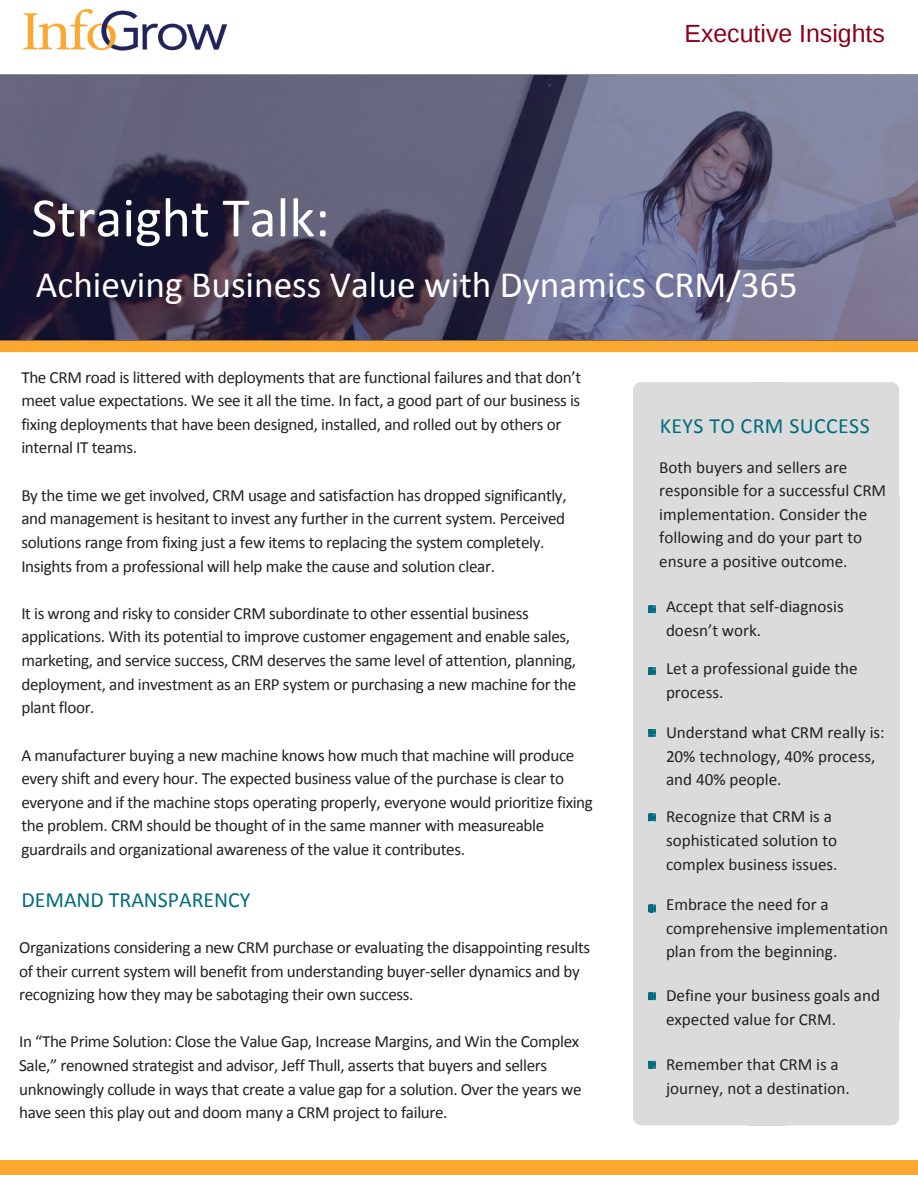
<style>
.page{position:relative;width:918px;height:1188px;background:#fff}
.page>*{position:absolute;margin:0;border:0;box-sizing:border-box;transform-origin:0 0}
.t1{font:55.95px "Calibri";color:#fff}
.t2{font:37.35px "Calibri";color:#fff}
.t3{font:24.9px "Liberation Sans";color:#8c001a}
.t4{font:21.75px "Calibri";color:#006d7e}
.t5{font:21.75px "Calibri";letter-spacing:.02em;color:#006d7e}
.t6{font:17.1px/23.7px "Calibri";letter-spacing:-.02em;color:#222}
.t7{font:17.1px/23.7px "Calibri";color:#222}
</style>
<div class="page">
<div style="left:0;top:341px;width:918px;height:11px;background:#fba831"></div>
<div style="left:0;top:1160px;width:918px;height:14px;background:#fba831"></div>
<svg style="left:0;top:74px;width:918px;height:267px;background:#5a5873"></svg>
<div style="left:633px;top:382px;width:114px;height:115px;background:#dbdbdb"></div>
<div style="left:747px;top:382px;width:38px;height:117px;background:#dbdbdb"></div>
<div style="left:785px;top:382px;width:114px;height:115px;background:#dbdbdb"></div>
<div style="left:633px;top:497px;width:116px;height:521px;background:#dbdbdb"></div>
<div style="left:747px;top:497px;width:38px;height:521px;background:#dbdbdb"></div>
<div style="left:784px;top:497px;width:115px;height:521px;background:#dbdbdb"></div>
<div style="left:747px;top:1010px;width:38px;height:115px;background:#dbdbdb"></div>
<div style="left:785px;top:1018px;width:114px;height:107px;background:#dbdbdb"></div>
<svg style="left:648px;top:605px;width:8px;height:8px"></svg>
<svg style="left:648px;top:667px;width:8px;height:8px"></svg>
<svg style="left:648px;top:729px;width:8px;height:8px"></svg>
<svg style="left:648px;top:813px;width:8px;height:8px"></svg>
<svg style="left:648px;top:905px;width:8px;height:7px"></svg>
<svg style="left:648px;top:992px;width:8px;height:8px"></svg>
<div style="left:633px;top:1018px;width:114px;height:107px;background:#dbdbdb"></div>
<img style="left:23px;top:9px;width:205px;height:42px">
<h1 class="t1" style="left:31px;top:194px;width:300px">Straight Talk:</h1>
<h3 class="t3" style="left:684px;top:19px;width:202px">Executive Insights</h3>
<h2 class="t2" style="left:36px;top:269px;width:763px">Achieving Business Value with Dynamics CRM/365</h2>
<p class="t6" style="left:21px;top:366px;width:561px">The CRM road is littered with deployments that are functional failures and that don’t meet value expectations. We see it all the time. In fact, a good part of our business is fixing deployments that have been designed, installed, and rolled out by others or internal IT teams.</p>
<p class="t6" style="left:21px;top:484px;width:547px">By the time we get involved, CRM usage and satisfaction has dropped significantly, and management is hesitant to invest any further in the current system. Perceived solutions range from fixing just a few items to replacing the system completely.<br>Insights from a professional will help make the cause and solution clear.</p>
<p class="t6" style="left:21px;top:603px;width:557px">It is wrong and risky to consider CRM subordinate to other essential business applications. With its potential to improve customer engagement and enable sales, marketing, and service success, CRM deserves the same level of attention, planning, deployment, and investment as an ERP system or purchasing a new machine for the plant floor.</p>
<p class="t6" style="left:21px;top:744px;width:573px">A manufacturer buying a new machine knows how much that machine will produce every shift and every hour. The expected business value of the purchase is clear to everyone and if the machine stops operating properly, everyone would prioritize fixing the problem. CRM should be thought of in the same manner with measureable guardrails and organizational awareness of the value it contributes.</p>
<p class="t4" style="left:21px;top:890px;width:231px">DEMAND TRANSPARENCY</p>
<p class="t6" style="left:19px;top:937px;width:573px">Organizations considering a new CRM purchase or evaluating the disappointing results of their current system will benefit from understanding buyer-seller dynamics and by recognizing how they may be sabotaging their own success.</p>
<p class="t6" style="left:19px;top:1031px;width:564px">In “The Prime Solution: Close the Value Gap, Increase Margins, and Win the Complex Sale,” renowned strategist and advisor, Jeff Thull, asserts that buyers and sellers unknowingly collude in ways that create a value gap for a solution. Over the years we have seen this play out and doom many a CRM project to failure.</p>
<p class="t5" style="left:660px;top:417px;width:211px">KEYS TO CRM SUCCESS</p>
<p class="t7" style="left:659px;top:456px;width:228px">Both buyers and sellers are responsible for a successful CRM implementation. Consider the following and do your part to ensure a positive outcome.</p>
<p class="t7" style="left:666px;top:596px;width:179px">Accept that self-diagnosis doesn’t work.</p>
<p class="t7" style="left:666px;top:658px;width:193px">Let a professional guide the process.</p>
<p class="t7" style="left:666px;top:722px;width:220px">Understand what CRM really is:<br>20% technology, 40% process, and 40% people.</p>
<p class="t7" style="left:666px;top:806px;width:173px">Recognize that CRM is a sophisticated solution to complex business issues.</p>
<p class="t7" style="left:666px;top:894px;width:224px">Embrace the need for a comprehensive implementation plan from the beginning.</p>
<p class="t7" style="left:666px;top:985px;width:216px">Define your business goals and expected value for CRM.</p>
<p class="t7" style="left:666px;top:1054px;width:185px">Remember that CRM is a journey, not a destination.</p>
</div>
